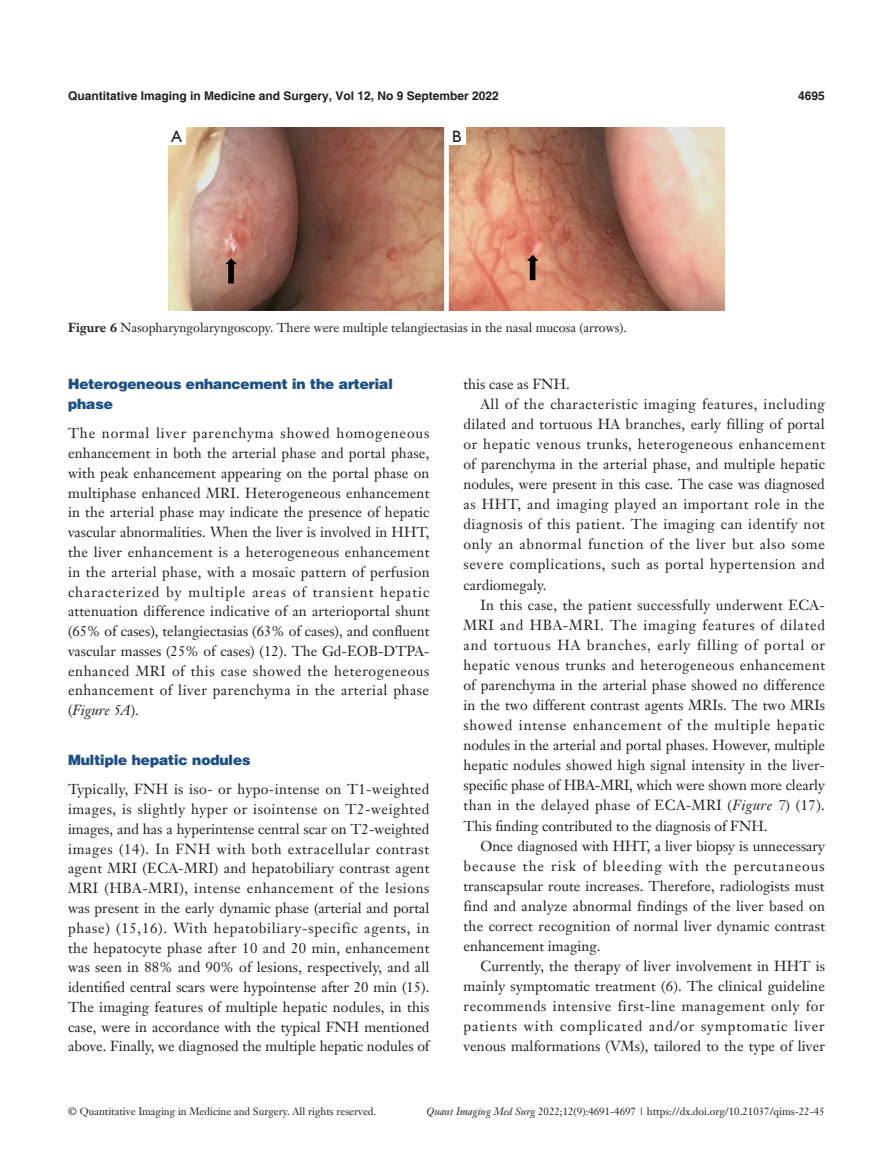
<style>
.page{position:relative;width:893px;height:1170px;background:#fff}
.page>*{position:absolute;margin:0;border:0;box-sizing:border-box;transform-origin:0 0}
.t1{font:16.5px "Humanist 521 BT";color:#231f20}
.B-zhengwen{font:14.25px/20.1px "Janson Text LT";letter-spacing:.01em;color:#231f20;text-align:justify}
._1ji-6_5{font:900 14.25px/19.8px "Helvetica";color:#1c5085}
.t2{font:12.75px "Janson Text LT";color:#231f20}
.t3{font:700 12px "Helvetica";color:#231f20}
.t4{font:10.5px "Janson Text LT";color:#231f20}
.s1{font-weight:700}
.s2{font-style:italic}
</style>
<div class="page">
<img style="left:168px;top:128px;width:557px;height:183px">
<div style="left:168px;top:128px;width:17px;height:17px;background:#fff"></div>
<div style="left:449px;top:128px;width:17px;height:17px;background:#fff"></div>
<p class="t3" style="left:68px;top:88px;width:432px">Quantitative Imaging in Medicine and Surgery, Vol 12, No 9 September 2022</p>
<p class="t3" style="left:798px;top:88px;width:28px">4695</p>
<p class="t1" style="left:171px;top:126px;width:12px">A</p>
<p class="t1" style="left:452px;top:126px;width:11px">B</p>
<p class="t2" style="left:68px;top:319px;width:560px"><span class="s1">Figure 6</span> Nasopharyngolaryngoscopy. There were multiple telangiectasias in the nasal mucosa (arrows).</p>
<p class="_1ji-6_5" style="left:68px;top:373px;width:326px">Heterogeneous enhancement in the arterial phase</p>
<p class="B-zhengwen" style="left:68px;top:423px;width:363px">The normal liver parenchyma showed homogeneous enhancement in both the arterial phase and portal phase, with peak enhancement appearing on the portal phase on multiphase enhanced MRI. Heterogeneous enhancement in the arterial phase may indicate the presence of hepatic vascular abnormalities. When the liver is involved in HHT, the liver enhancement is a heterogeneous enhancement in the arterial phase, with a mosaic pattern of perfusion characterized by multiple areas of transient hepatic attenuation difference indicative of an arterioportal shunt (65% of cases), telangiectasias (63% of cases), and confluent vascular masses (25% of cases) (12). The Gd-EOB-DTPA&shy;enhanced MRI of this case showed the heterogeneous enhancement of liver parenchyma in the arterial phase (<span class="s2">Figure 5A</span>).</p>
<p class="_1ji-6_5" style="left:68px;top:749px;width:184px">Multiple hepatic nodules</p>
<p class="B-zhengwen" style="left:68px;top:779px;width:363px">Typically, FNH is iso- or hypo-intense on T1-weighted images, is slightly hyper or isointense on T2-weighted images, and has a hyperintense central scar on T2-weighted images (14). In FNH with both extracellular contrast agent MRI (ECA-MRI) and hepatobiliary contrast agent MRI (HBA-MRI), intense enhancement of the lesions was present in the early dynamic phase (arterial and portal phase) (15,16). With hepatobiliary-specific agents, in the hepatocyte phase after 10 and 20 min, enhancement was seen in 88% and 90% of lesions, respectively, and all identified central scars were hypointense after 20 min (15).<br>The imaging features of multiple hepatic nodules, in this case, were in accordance with the typical FNH mentioned above. Finally, we diagnosed the multiple hepatic nodules of</p>
<p class="B-zhengwen" style="left:463px;top:373px;width:108px">this case as FNH.</p>
<p class="B-zhengwen" style="left:463px;top:393px;width:363px;text-indent:17px">All of the characteristic imaging features, including dilated and tortuous HA branches, early filling of portal or hepatic venous trunks, heterogeneous enhancement of parenchyma in the arterial phase, and multiple hepatic nodules, were present in this case. The case was diagnosed as HHT, and imaging played an important role in the diagnosis of this patient. The imaging can identify not only an abnormal function of the liver but also some severe complications, such as portal hypertension and cardiomegaly.</p>
<p class="B-zhengwen" style="left:463px;top:594px;width:363px;text-indent:17px">In this case, the patient successfully underwent ECA-MRI and HBA-MRI. The imaging features of dilated and tortuous HA branches, early filling of portal or hepatic venous trunks and heterogeneous enhancement of parenchyma in the arterial phase showed no difference in the two different contrast agents MRIs. The two MRIs showed intense enhancement of the multiple hepatic nodules in the arterial and portal phases. However, multiple hepatic nodules showed high signal intensity in the liver&shy;specific phase of HBA-MRI, which were shown more clearly than in the delayed phase of ECA-MRI (<span class="s2">Figure 7</span>) (17).<br>This finding contributed to the diagnosis of FNH.</p>
<p class="B-zhengwen" style="left:463px;top:835px;width:363px;text-indent:17px">Once diagnosed with HHT, a liver biopsy is unnecessary because the risk of bleeding with the percutaneous transcapsular route increases. Therefore, radiologists must find and analyze abnormal findings of the liver based on the correct recognition of normal liver dynamic contrast enhancement imaging.</p>
<p class="B-zhengwen" style="left:463px;top:955px;width:363px;text-indent:17px">Currently, the therapy of liver involvement in HHT is mainly symptomatic treatment (6). The clinical guideline recommends intensive first-line management only for patients with complicated and/or symptomatic liver venous malformations (VMs), tailored to the type of liver</p>
<p class="t4" style="left:68px;top:1104px;width:310px">© Quantitative Imaging in Medicine and Surgery. All rights reserved.</p>
<p class="t4" style="left:427px;top:1104px;width:400px"><span class="s2">Quant Imaging Med Surg</span> 2022;12(9):4691-4697 | https://dx.doi.org/10.21037/qims-22-45</p>
</div>
